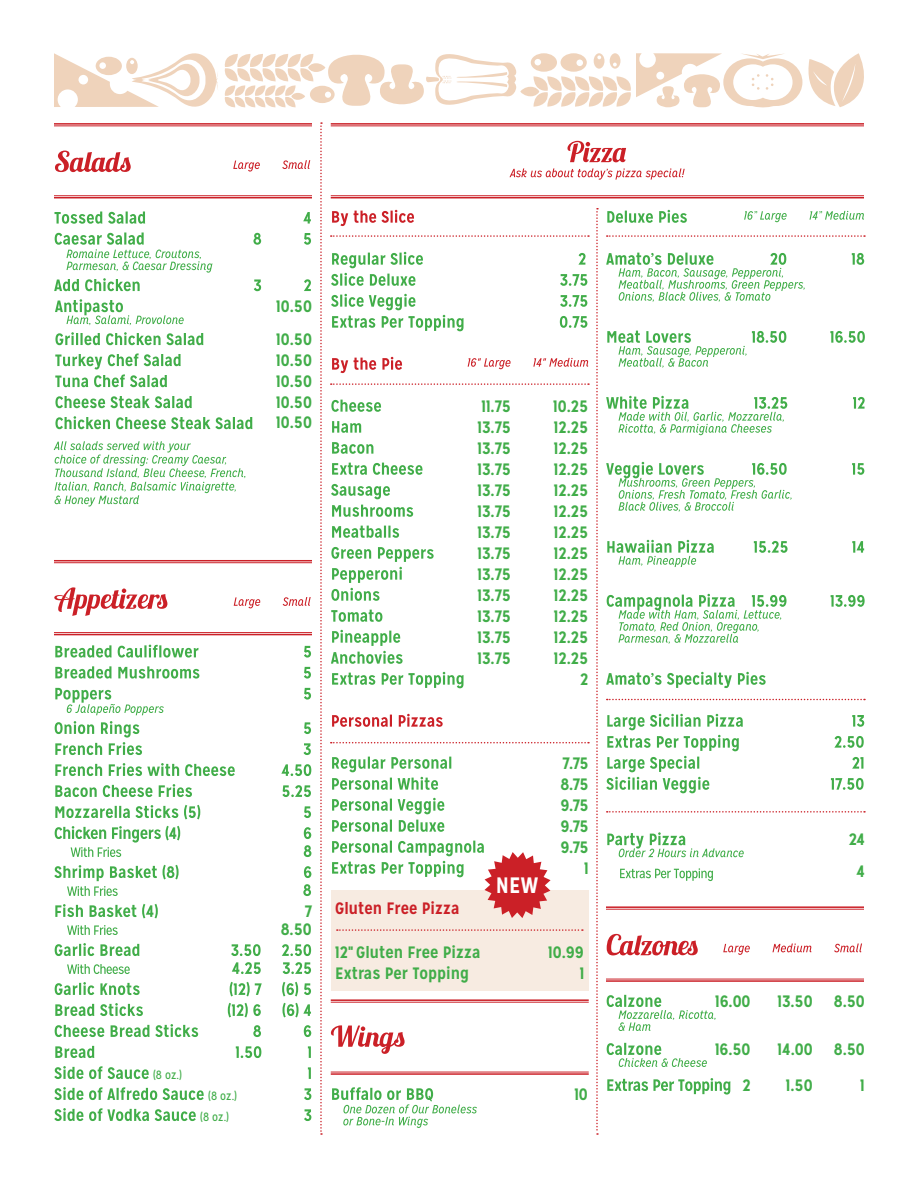
<style>
.page{position:relative;width:918px;height:1188px;background:#fff}
.page>*{position:absolute;margin:0;border:0;box-sizing:border-box;transform-origin:0 0}
.t1{font:700 22.35px "Mission Gothic";color:#fff}
.t2{font:700 16.5px/21px "Mission Gothic";color:#41ad49;text-align:right}
.t3{font:700 16.5px "Mission Gothic";color:#cb2027}
.t4{font:12px "Mission Gothic";color:#41ad49}
</style>
<div class="page">
<div style="left:331px;top:890px;width:257px;height:101px;background:#f7ebe1"></div>
<svg style="left:332px;top:820px;width:112px;height:12px"></svg>
<svg style="left:332px;top:798px;width:112px;height:16px"></svg>
<svg style="left:332px;top:757px;width:119px;height:33px"></svg>
<svg style="left:332px;top:714px;width:111px;height:13px"></svg>
<svg style="left:332px;top:672px;width:132px;height:16px"></svg>
<svg style="left:331px;top:630px;width:72px;height:34px"></svg>
<svg style="left:331px;top:610px;width:51px;height:12px"></svg>
<svg style="left:331px;top:547px;width:103px;height:54px"></svg>
<svg style="left:332px;top:526px;width:67px;height:12px"></svg>
<svg style="left:332px;top:505px;width:81px;height:12px"></svg>
<svg style="left:331px;top:484px;width:59px;height:15px"></svg>
<svg style="left:332px;top:463px;width:91px;height:12px"></svg>
<svg style="left:332px;top:442px;width:41px;height:12px"></svg>
<svg style="left:332px;top:421px;width:29px;height:12px"></svg>
<svg style="left:331px;top:400px;width:50px;height:12px"></svg>
<svg style="left:332px;top:357px;width:256px;height:16px"></svg>
<svg style="left:331px;top:294px;width:256px;height:37px"></svg>
<svg style="left:331px;top:252px;width:256px;height:34px"></svg>
<svg style="left:332px;top:210px;width:82px;height:16px"></svg>
<svg style="left:320px;top:122px;width:2px;height:1013px"></svg>
<svg style="left:596px;top:208px;width:2px;height:927px"></svg>
<hr style="left:54px;top:123px;width:258px;height:2px;background:#cb2027">
<hr style="left:54px;top:126px;width:258px;height:1px;background:#cb2027">
<hr style="left:331px;top:999px;width:258px;height:2px;background:#cb2027">
<hr style="left:331px;top:1002px;width:258px;height:1px;background:#cb2027">
<hr style="left:606px;top:906px;width:258px;height:2px;background:#cb2027">
<hr style="left:606px;top:909px;width:258px;height:1px;background:#cb2027">
<hr style="left:331px;top:123px;width:533px;height:2px;background:#cb2027">
<hr style="left:331px;top:126px;width:533px;height:1px;background:#cb2027">
<hr style="left:54px;top:560px;width:258px;height:1px;background:#cb2027">
<hr style="left:54px;top:562px;width:258px;height:1px;background:#cb2027">
<hr style="left:54px;top:197px;width:258px;height:1px;background:#cb2027">
<hr style="left:54px;top:195px;width:258px;height:1px;background:#cb2027">
<hr style="left:331px;top:1073px;width:258px;height:2px;background:#cb2027">
<hr style="left:331px;top:1072px;width:258px;height:1px;background:#cb2027">
<hr style="left:606px;top:980px;width:258px;height:2px;background:#cb2027">
<hr style="left:606px;top:979px;width:258px;height:1px;background:#cb2027">
<hr style="left:331px;top:197px;width:533px;height:1px;background:#cb2027">
<hr style="left:331px;top:195px;width:533px;height:1px;background:#cb2027">
<hr style="left:54px;top:634px;width:258px;height:1px;background:#cb2027">
<hr style="left:54px;top:632px;width:258px;height:1px;background:#cb2027">
<svg style="left:54px;top:441px;width:191px;height:66px"></svg>
<svg style="left:55px;top:416px;width:197px;height:13px"></svg>
<svg style="left:55px;top:396px;width:137px;height:12px"></svg>
<svg style="left:55px;top:353px;width:126px;height:34px"></svg>
<svg style="left:55px;top:332px;width:148px;height:13px"></svg>
<svg style="left:55px;top:299px;width:129px;height:26px"></svg>
<svg style="left:54px;top:233px;width:257px;height:58px"></svg>
<svg style="left:54px;top:212px;width:257px;height:12px"></svg>
<svg style="left:55px;top:151px;width:255px;height:21px"></svg>
<svg style="left:332px;top:1087px;width:145px;height:41px"></svg>
<svg style="left:331px;top:1025px;width:74px;height:29px"></svg>
<svg style="left:607px;top:1078px;width:124px;height:17px"></svg>
<svg style="left:607px;top:1043px;width:100px;height:24px"></svg>
<svg style="left:607px;top:995px;width:109px;height:36px"></svg>
<svg style="left:607px;top:934px;width:255px;height:21px"></svg>
<svg style="left:54px;top:1108px;width:257px;height:13px"></svg>
<svg style="left:54px;top:1087px;width:257px;height:13px"></svg>
<svg style="left:54px;top:1066px;width:257px;height:13px"></svg>
<svg style="left:55px;top:1046px;width:256px;height:12px"></svg>
<svg style="left:55px;top:1024px;width:256px;height:13px"></svg>
<svg style="left:55px;top:1003px;width:256px;height:15px"></svg>
<svg style="left:55px;top:982px;width:256px;height:15px"></svg>
<svg style="left:67px;top:962px;width:244px;height:12px"></svg>
<svg style="left:55px;top:943px;width:256px;height:13px"></svg>
<svg style="left:67px;top:925px;width:51px;height:10px"></svg>
<svg style="left:55px;top:904px;width:103px;height:15px"></svg>
<svg style="left:54px;top:865px;width:257px;height:31px"></svg>
<svg style="left:55px;top:826px;width:256px;height:31px"></svg>
<svg style="left:55px;top:805px;width:256px;height:15px"></svg>
<svg style="left:55px;top:784px;width:256px;height:13px"></svg>
<svg style="left:55px;top:763px;width:256px;height:13px"></svg>
<svg style="left:55px;top:721px;width:256px;height:34px"></svg>
<svg style="left:55px;top:688px;width:256px;height:27px"></svg>
<svg style="left:55px;top:666px;width:256px;height:13px"></svg>
<svg style="left:55px;top:644px;width:256px;height:14px"></svg>
<svg style="left:54px;top:587px;width:257px;height:29px"></svg>
<svg style="left:331px;top:235px;width:258px;height:2px"></svg>
<svg style="left:607px;top:699px;width:258px;height:1px"></svg>
<svg style="left:607px;top:811px;width:258px;height:2px"></svg>
<svg style="left:607px;top:235px;width:258px;height:2px"></svg>
<svg style="left:331px;top:383px;width:258px;height:2px"></svg>
<svg style="left:331px;top:742px;width:258px;height:1px"></svg>
<svg style="left:509px;top:168px;width:176px;height:12px"></svg>
<svg style="left:567px;top:141px;width:59px;height:21px"></svg>
<svg style="left:620px;top:868px;width:93px;height:13px"></svg>
<svg style="left:607px;top:832px;width:137px;height:25px"></svg>
<svg style="left:606px;top:672px;width:160px;height:16px"></svg>
<svg style="left:607px;top:594px;width:258px;height:50px"></svg>
<svg style="left:607px;top:540px;width:257px;height:27px"></svg>
<svg style="left:606px;top:462px;width:258px;height:50px"></svg>
<svg style="left:606px;top:396px;width:259px;height:39px"></svg>
<svg style="left:607px;top:331px;width:258px;height:37px"></svg>
<svg style="left:606px;top:253px;width:258px;height:49px"></svg>
<svg style="left:607px;top:210px;width:257px;height:13px"></svg>
<svg style="left:54px;top:53px;width:810px;height:54px"></svg>
<svg style="left:606px;top:714px;width:258px;height:79px"></svg>
<svg style="left:337px;top:929px;width:246px;height:2px"></svg>
<svg style="left:332px;top:841px;width:219px;height:77px"></svg>
<p class="t4" style="left:153px;top:1068px;width:30px">(8 oz.)</p>
<p class="t4" style="left:208px;top:1089px;width:30px">(8 oz.)</p>
<p class="t4" style="left:200px;top:1110px;width:30px">(8 oz.)</p>
<p class="t2" style="left:276px;top:296px;width:37px">10.50</p>
<p class="t2" style="left:276px;top:329px;width:37px">10.50</p>
<p class="t2" style="left:276px;top:350px;width:37px">10.50</p>
<p class="t2" style="left:276px;top:371px;width:37px">10.50</p>
<p class="t2" style="left:276px;top:392px;width:37px">10.50</p>
<p class="t2" style="left:276px;top:411px;width:37px">10.50</p>
<p class="t2" style="left:481px;top:396px;width:31px">11.75</p>
<p class="t2" style="left:478px;top:417px;width:35px">13.75</p>
<p class="t2" style="left:478px;top:438px;width:35px">13.75</p>
<p class="t2" style="left:478px;top:459px;width:35px">13.75</p>
<p class="t2" style="left:478px;top:480px;width:35px">13.75</p>
<p class="t2" style="left:478px;top:501px;width:35px">13.75</p>
<p class="t2" style="left:478px;top:522px;width:35px">13.75</p>
<p class="t2" style="left:478px;top:543px;width:35px">13.75</p>
<p class="t2" style="left:478px;top:564px;width:35px">13.75</p>
<p class="t2" style="left:478px;top:585px;width:35px">13.75</p>
<p class="t2" style="left:478px;top:606px;width:35px">13.75</p>
<p class="t2" style="left:478px;top:627px;width:35px">13.75</p>
<p class="t2" style="left:478px;top:648px;width:35px">13.75</p>
<p class="t2" style="left:553px;top:396px;width:36px">10.25<br>12.25<br>12.25<br>12.25<br>12.25<br>12.25<br>12.25<br>12.25<br>12.25<br>12.25<br>12.25<br>12.25<br>12.25<br>2</p>
<p class="t2" style="left:305px;top:901px;width:9px">7</p>
<p class="t2" style="left:281px;top:919px;width:33px">8.50</p>
<p class="t1" style="left:496px;top:872px;width:44px">NEW</p>
<p class="t2" style="left:562px;top:752px;width:28px">7.75</p>
<p class="t2" style="left:561px;top:773px;width:30px">8.75</p>
<p class="t2" style="left:560px;top:794px;width:30px">9.75</p>
<p class="t2" style="left:560px;top:815px;width:30px">9.75</p>
<p class="t2" style="left:560px;top:836px;width:30px">9.75</p>
<p class="t2" style="left:584px;top:857px;width:6px">1</p>
<p class="t3" style="left:335px;top:898px;width:126px">Gluten Free Pizza</p>
<p class="t2" style="left:335px;top:941px;width:147px">12"Gluten Free Pizza</p>
<p class="t2" style="left:548px;top:941px;width:37px">10.99</p>
<p class="t2" style="left:335px;top:962px;width:135px">Extras Per Topping</p>
<p class="t2" style="left:580px;top:962px;width:6px">1</p>
<p class="t2" style="left:575px;top:1084px;width:15px">10</p>
<p class="t2" style="left:849px;top:829px;width:18px">24</p>
<p class="t2" style="left:856px;top:860px;width:10px">4</p>
<p class="t2" style="left:715px;top:991px;width:37px">16.00</p>
<p class="t2" style="left:715px;top:1039px;width:37px">16.50</p>
<p class="t2" style="left:742px;top:1075px;width:10px">2</p>
<p class="t2" style="left:778px;top:991px;width:37px">13.50</p>
<p class="t2" style="left:778px;top:1039px;width:37px">14.00</p>
<p class="t2" style="left:786px;top:1075px;width:28px">1.50</p>
<p class="t2" style="left:834px;top:991px;width:33px">8.50</p>
<p class="t2" style="left:834px;top:1039px;width:33px">8.50</p>
<p class="t2" style="left:860px;top:1075px;width:6px">1</p>
</div>
